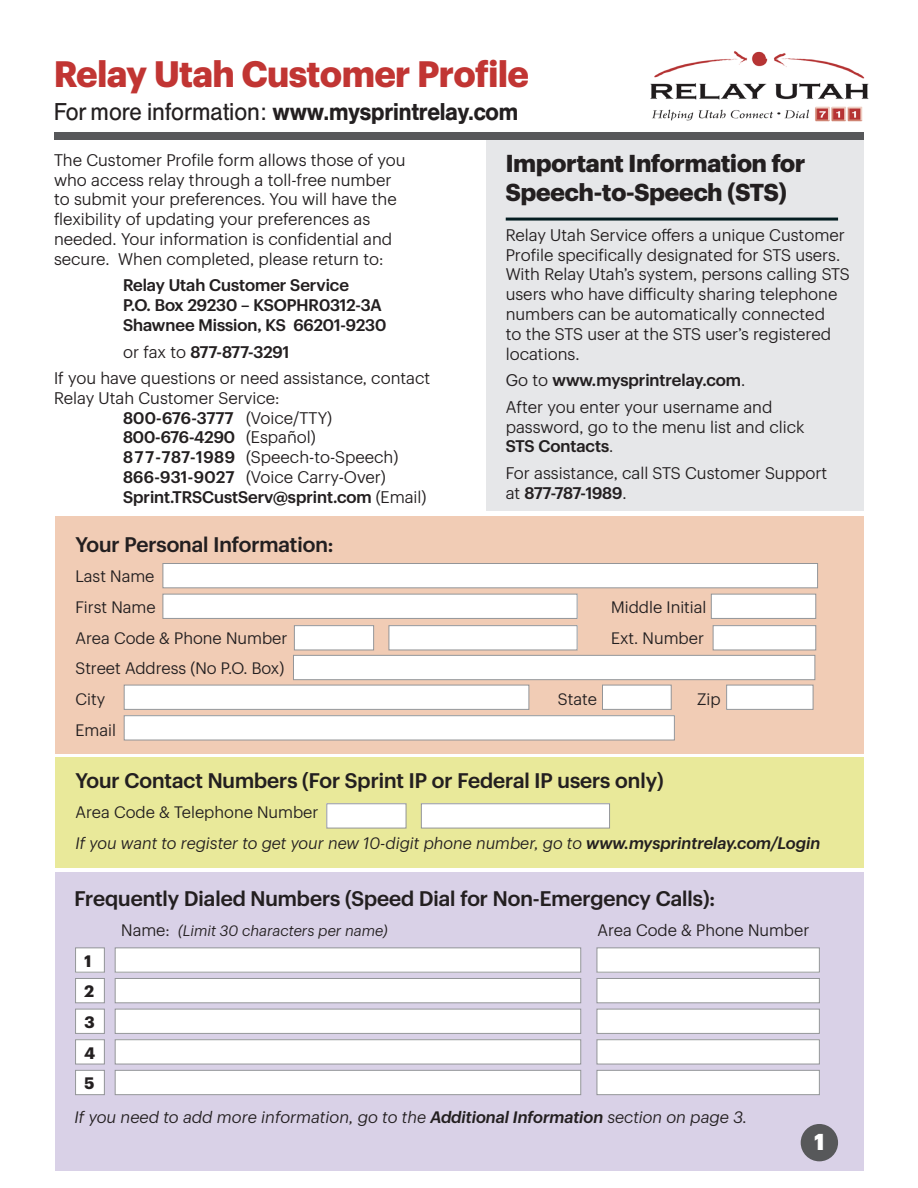
<style>
.page{position:relative;width:918px;height:1188px;background:#fff}
.page>*{position:absolute;margin:0;border:0;box-sizing:border-box;transform-origin:0 0}
.t1{font:700 36px "Sprint Sans";color:#c13533}
.t2{font:700 24px/28.8px "Sprint Sans";color:#231f20}
.t3{font:500 24px "Berthold Standard BQ";color:#231f20;scale:.95 1}
.t4{font:900 22.5px "Sprint Sans";color:#fff}
.t5{font:500 20.7px "Sprint Sans";color:#231f20}
.t6{font:16.5px/19.8px "Sprint Sans";color:#231f20}
.t7{font:500 16.5px/19.8px "Sprint Sans";color:#231f20}
.t8{font:italic 16.2px/30.6px "Sprint Sans";color:#231f20}
.t9{font:16.2px/30.6px "Sprint Sans";color:#231f20}
.t10{font:700 16.2px/30.6px "Sprint Sans";color:#231f20}
.t11{font:italic 14.85px "Sprint Sans";color:#231f20}
.s1{font-weight:400}
.s2{font-weight:500}
.s3{font-style:normal}
.s4{font-style:normal;font-size:16.2px}
</style>
<div class="page">
<div style="left:55px;top:516px;width:809px;height:238px;background:#f1ccb5"></div>
<div style="left:163px;top:564px;width:655px;height:24px;background:#fff"></div>
<div style="left:163px;top:563px;width:655px;height:25px;border:1px solid #939598"></div>
<div style="left:163px;top:594px;width:414px;height:24px;background:#fff"></div>
<div style="left:163px;top:594px;width:415px;height:25px;border:1px solid #939598"></div>
<div style="left:294px;top:626px;width:80px;height:24px;background:#fff"></div>
<div style="left:294px;top:625px;width:80px;height:25px;border:1px solid #939598"></div>
<div style="left:389px;top:626px;width:188px;height:24px;background:#fff"></div>
<div style="left:389px;top:625px;width:189px;height:25px;border:1px solid #939598"></div>
<div style="left:713px;top:626px;width:103px;height:24px;background:#fff"></div>
<div style="left:713px;top:625px;width:103px;height:25px;border:1px solid #939598"></div>
<div style="left:293px;top:655px;width:522px;height:25px;background:#fff"></div>
<div style="left:293px;top:655px;width:522px;height:25px;border:1px solid #939598"></div>
<div style="left:124px;top:685px;width:405px;height:24px;background:#fff"></div>
<div style="left:124px;top:685px;width:405px;height:25px;border:1px solid #939598"></div>
<div style="left:124px;top:716px;width:550px;height:24px;background:#fff"></div>
<div style="left:124px;top:715px;width:551px;height:25px;border:1px solid #939598"></div>
<div style="left:727px;top:685px;width:86px;height:24px;background:#fff"></div>
<div style="left:726px;top:685px;width:87px;height:25px;border:1px solid #939598"></div>
<div style="left:603px;top:685px;width:68px;height:24px;background:#fff"></div>
<div style="left:602px;top:685px;width:70px;height:25px;border:1px solid #939598"></div>
<div style="left:711px;top:594px;width:105px;height:24px;background:#fff"></div>
<div style="left:711px;top:594px;width:105px;height:25px;border:1px solid #939598"></div>
<div style="left:55px;top:872px;width:809px;height:299px;background:#d9d1e7"></div>
<div style="left:76px;top:948px;width:28px;height:24px;background:#fff"></div>
<div style="left:75px;top:948px;width:30px;height:25px;border:1px solid #939598"></div>
<div style="left:115px;top:948px;width:466px;height:24px;background:#fff"></div>
<div style="left:115px;top:948px;width:466px;height:25px;border:1px solid #939598"></div>
<div style="left:597px;top:948px;width:222px;height:24px;background:#fff"></div>
<div style="left:597px;top:948px;width:223px;height:25px;border:1px solid #939598"></div>
<div style="left:76px;top:978px;width:28px;height:25px;background:#fff"></div>
<div style="left:75px;top:978px;width:30px;height:25px;border:1px solid #939598"></div>
<div style="left:115px;top:978px;width:466px;height:25px;background:#fff"></div>
<div style="left:115px;top:978px;width:466px;height:25px;border:1px solid #939598"></div>
<div style="left:597px;top:978px;width:222px;height:25px;background:#fff"></div>
<div style="left:597px;top:978px;width:223px;height:25px;border:1px solid #939598"></div>
<div style="left:76px;top:1009px;width:28px;height:24px;background:#fff"></div>
<div style="left:75px;top:1009px;width:30px;height:25px;border:1px solid #939598"></div>
<div style="left:115px;top:1009px;width:466px;height:24px;background:#fff"></div>
<div style="left:115px;top:1009px;width:466px;height:25px;border:1px solid #939598"></div>
<div style="left:597px;top:1009px;width:222px;height:24px;background:#fff"></div>
<div style="left:597px;top:1009px;width:223px;height:25px;border:1px solid #939598"></div>
<div style="left:76px;top:1040px;width:28px;height:24px;background:#fff"></div>
<div style="left:75px;top:1039px;width:30px;height:25px;border:1px solid #939598"></div>
<div style="left:115px;top:1040px;width:466px;height:24px;background:#fff"></div>
<div style="left:115px;top:1039px;width:466px;height:25px;border:1px solid #939598"></div>
<div style="left:597px;top:1040px;width:222px;height:24px;background:#fff"></div>
<div style="left:597px;top:1039px;width:223px;height:25px;border:1px solid #939598"></div>
<div style="left:76px;top:1070px;width:28px;height:25px;background:#fff"></div>
<div style="left:75px;top:1070px;width:30px;height:25px;border:1px solid #939598"></div>
<div style="left:115px;top:1070px;width:466px;height:25px;background:#fff"></div>
<div style="left:115px;top:1070px;width:466px;height:25px;border:1px solid #939598"></div>
<div style="left:597px;top:1070px;width:222px;height:25px;background:#fff"></div>
<div style="left:597px;top:1070px;width:223px;height:25px;border:1px solid #939598"></div>
<div style="left:55px;top:757px;width:809px;height:110px;background:#e9e99a"></div>
<div style="left:327px;top:804px;width:79px;height:24px;background:#fff"></div>
<div style="left:326px;top:803px;width:80px;height:25px;border:1px solid #939598"></div>
<div style="left:421px;top:804px;width:189px;height:24px;background:#fff"></div>
<div style="left:421px;top:803px;width:189px;height:25px;border:1px solid #939598"></div>
<div style="left:801px;top:1124px;width:37px;height:37px;background:#57585a;border-radius:50%"></div>
<div style="left:486px;top:132px;width:378px;height:379px;background:#e6e7e9"></div>
<div style="left:54px;top:132px;width:810px;height:8px;background:#57585a"></div>
<hr style="left:506px;top:218px;width:332px;height:3px;background:#051e22">
<img style="left:650px;top:51px;width:219px;height:71px">
<h1 class="t1" style="left:54px;top:46px;width:476px">Relay Utah Customer Profile</h1>
<h2 class="t3" style="left:54px;top:98px;width:490px"><span class="s1">For more information:</span> www.mysprintrelay.com</h2>
<p class="t6" style="left:54px;top:149px;width:353px">The Customer Profile form allows those of you who access relay through a toll-free number to submit your preferences. You will have the flexibility of updating your preferences as needed. Your information is confidential and secure. When completed, please return to:</p>
<p class="t7" style="left:123px;top:274px;width:265px">Relay Utah Customer Service<br>P.O. Box 29230 – KSOPHR0312-3A<br>Shawnee Mission, KS 66201-9230</p>
<p class="t6" style="left:54px;top:337px;width:378px;line-height:26.5px;text-indent:69px">or fax to <span class="s2">877-877-3291<br></span>If you have questions or need assistance, contact</p>
<p class="t6" style="left:123px;top:387px;width:305px;text-indent:-69px">Relay Utah Customer Service:<br><span class="s2">800-676-3777</span> (Voice/TTY)<br><span class="s2">800-676-4290</span> (Español)<br><span class="s2">877-787-1989</span> (Speech-to-Speech)<br><span class="s2">866-931-9027</span> (Voice Carry-Over)<br><span class="s2">Sprint.TRSCustServ@sprint.com</span> (Email)</p>
<p class="t5" style="left:76px;top:529px;width:259px">Your Personal Information:</p>
<p class="t9" style="left:76px;top:560px;width:82px">Last Name<br>First Name</p>
<h2 class="t2" style="left:506px;top:147px;width:301px">Important Information for<br>Speech-to-Speech (STS)</h2>
<p class="t6" style="left:506px;top:224px;width:346px">Relay Utah Service offers a unique Customer Profile specifically designated for STS users.<br>With Relay Utah’s system, persons calling STS users who have difficulty sharing telephone numbers can be automatically connected<br>to the STS user at the STS user’s registered locations.</p>
<p class="t6" style="left:506px;top:366px;width:268px;line-height:26.5px">Go to <span class="s2">www.mysprintrelay.com</span>.<br>After you enter your username and</p>
<p class="t6" style="left:506px;top:415px;width:300px">password, go to the menu list and click<br><span class="s2">STS Contacts</span>.</p>
<p class="t6" style="left:506px;top:462px;width:323px">For assistance, call STS Customer Support at <span class="s2">877-787-1989</span>.</p>
<p class="t9" style="left:611px;top:591px;width:97px">Middle Initial</p>
<p class="t9" style="left:76px;top:621px;width:213px">Area Code &amp; Phone Number</p>
<p class="t9" style="left:611px;top:621px;width:94px">Ext. Number</p>
<p class="t9" style="left:76px;top:652px;width:210px">Street Address (No P.O. Box)<br>City</p>
<p class="t9" style="left:558px;top:682px;width:41px">State</p>
<p class="t9" style="left:697px;top:682px;width:25px">Zip</p>
<p class="t9" style="left:76px;top:713px;width:42px">Email</p>
<p class="t5" style="left:76px;top:765px;width:589px">Your Contact Numbers (For Sprint IP or Federal IP users only)</p>
<p class="t8" style="left:76px;top:796px;width:746px"><span class="s3">Area Code &amp; Telephone Number<br></span>If you want to register to get your new 10-digit phone number, go to <span class="s2">www.mysprintrelay.com/Login</span></p>
<p class="t5" style="left:75px;top:882px;width:642px">Frequently Dialed Numbers (Speed Dial for Non-Emergency Calls):</p>
<p class="t11" style="left:121px;top:920px;width:268px"><span class="s4">Name:</span> (Limit 30 characters per name)</p>
<p class="t9" style="left:598px;top:914px;width:213px">Area Code &amp; Phone Number</p>
<p class="t10" style="left:84px;top:944px;width:12px">1<br>2<br>3<br>4<br>5</p>
<p class="t8" style="left:75px;top:1100px;width:674px">If you need to add more information, go to the <span class="s2">Additional Information</span> section on page 3.</p>
<h3 class="t4" style="left:814px;top:1124px;width:11px">1</h3>
</div>
